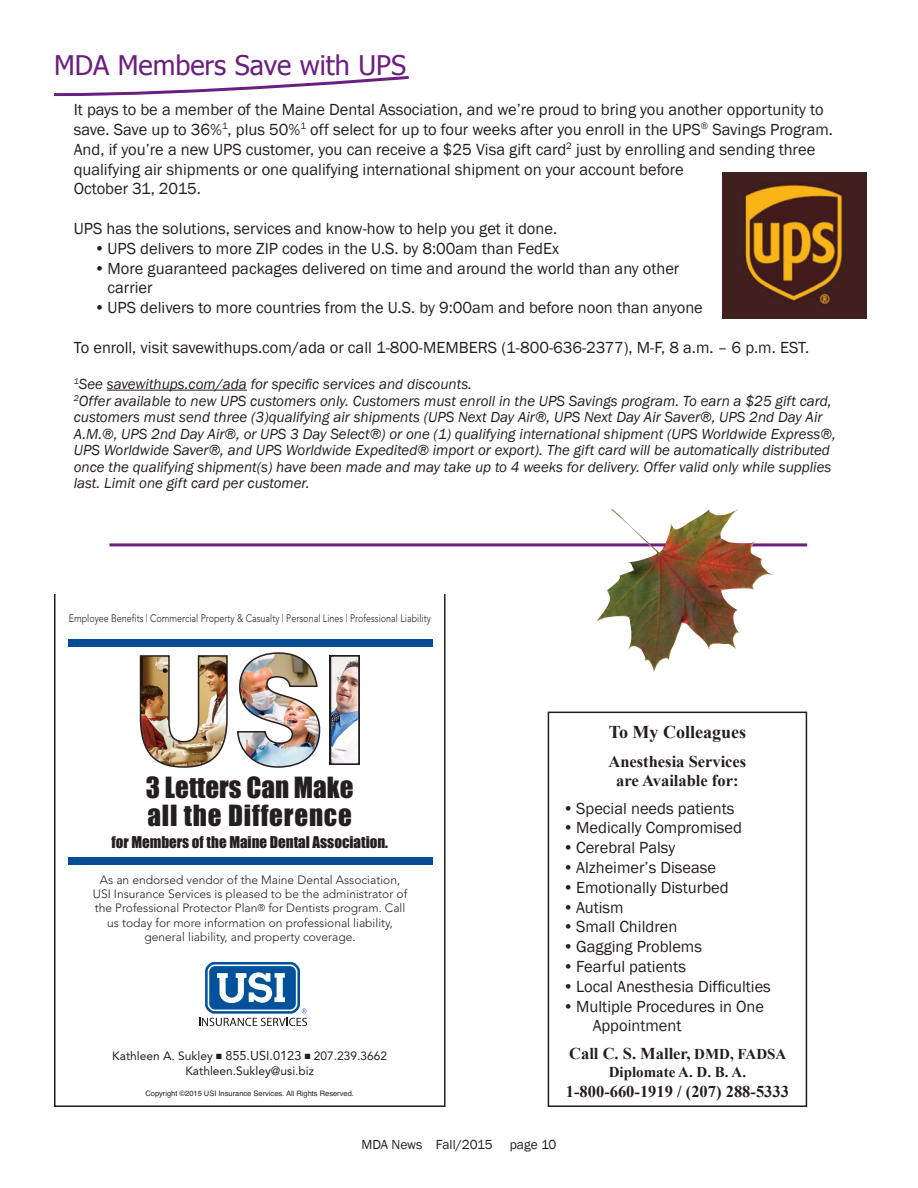
<style>
.page{position:relative;width:918px;height:1188px;background:#fff}
.page>*{position:absolute;margin:0;border:0;box-sizing:border-box;transform-origin:0 0}
.t1{font:27px/28.7px "Impact";letter-spacing:.03em;color:#231f20}
.t2{font:27px "Tahoma";color:#6b1f7e}
.t3{font:700 18px "Times New Roman";color:#231f20}
.t4{font:16.5px/19.8px "Franklin Gothic";color:#231f20}
.t5{font:700 16.5px/19.8px "Times New Roman";color:#231f20;text-align:center}
.t6{font:italic 15px/16.5px "Franklin Gothic";color:#231f20}
.t7{font:15px "Impact";color:#231f20}
.t8{font:700 15px "Times New Roman";color:#231f20}
.t9{font:13.5px "Franklin Gothic";color:#231f20}
.t10{font:300 12px/14.4px "Avenir";color:#231f20;text-align:center}
.t11{font:12px/14.7px "Avenir";color:#231f20;text-align:center}
.t12{font:300 10.8px "Avenir";color:#231f20;scale:.83 1}
.t13{font:7.5px "Helvetica";color:#231f20}
.s1{font-size:9.75px}
.s2{font-size:12.75px}
.s3{font-size:15px}
</style>
<div class="page">
<svg style="left:54px;top:594px;width:392px;height:513px"></svg>
<svg style="left:199px;top:962px;width:108px;height:64px"></svg>
<div style="left:68px;top:639px;width:364px;height:8px;background:#014d95"></div>
<div style="left:68px;top:857px;width:364px;height:8px;background:#014d95"></div>
<img style="left:140px;top:655px;width:88px;height:113px">
<img style="left:237px;top:652px;width:83px;height:116px">
<img style="left:330px;top:655px;width:30px;height:110px">
<hr style="left:107px;top:390px;width:140px;height:1px;background:#231f20">
<hr style="left:110px;top:543px;width:697px;height:3px;background:#6b1f7e">
<img style="left:723px;top:173px;width:144px;height:145px">
<svg style="left:54px;top:75px;width:355px;height:22px"></svg>
<div style="left:548px;top:712px;width:259px;height:395px;border:2px solid #231f20"></div>
<img style="left:594px;top:509px;width:181px;height:163px">
<h1 class="t2" style="left:54px;top:47px;width:354px">MDA Members Save with UPS</h1>
<p class="t4" style="left:74px;top:100px;width:761px">It pays to be a member of the Maine Dental Association, and we’re proud to bring you another opportunity to save. Save up to 36%<sup>1</sup>, plus 50%<sup>1</sup> off select for up to four weeks after you enroll in the UPS<sup>®</sup> Savings Program.<br>And, if you’re a new UPS customer, you can receive a $25 Visa gift card<sup>2</sup> just by enrolling and sending three qualifying air shipments or one qualifying international shipment on your account before<br>October 31, 2015.</p>
<p class="t4" style="left:74px;top:219px;width:485px">UPS has the solutions, services and know-how to help you get it done.</p>
<p class="t4" style="left:94px;top:239px;width:467px">•UPS delivers to more ZIP codes in the U.S. by 8:00am than FedEx</p>
<p class="t4" style="left:108px;top:258px;width:573px;text-indent:-13px">• More guaranteed packages delivered on time and around the world than any other carrier</p>
<p class="t4" style="left:94px;top:298px;width:610px">•UPS delivers to more countries from the U.S. by 9:00am and before noon than anyone</p>
<p class="t4" style="left:74px;top:338px;width:737px">To enroll, visit savewithups.com/ada or call 1-800-MEMBERS (1-800-636-2377), M-F, 8 a.m. – 6 p.m. EST.</p>
<p class="t6" style="left:74px;top:376px;width:764px"><sup>1</sup>See savewithups.com/ada for specific services and discounts.<br><sup>2</sup>Offer available to new UPS customers only. Customers must enroll in the UPS Savings program. To earn a $25 gift card, customers must send three (3)qualifying air shipments (UPS Next Day Air®, UPS Next Day Air Saver®, UPS 2nd Day Air A.M.®, UPS 2nd Day Air®, or UPS 3 Day Select®) or one (1) qualifying international shipment (UPS Worldwide Express®, UPS Worldwide Saver®, and UPS Worldwide Expedited® import or export). The gift card will be automatically distributed once the qualifying shipment(s) have been made and may take up to 4 weeks for delivery. Offer valid only while supplies last. Limit one gift card per customer.</p>
<p class="t12" style="left:69px;top:612px;width:438px">Employee Benefits | Commercial Property &amp; Casualty | Personal Lines | Professional Liability</p>
<h1 class="t1" style="left:146px;top:772px;width:209px">3 Letters Can Make all the Difference</h1>
<p class="t7" style="left:111px;top:830px;width:278px">for Members of the Maine Dental Association.</p>
<p class="t10" style="left:93px;top:872px;width:316px">As an endorsed vendor of the Maine Dental Association, USI Insurance Services is pleased to be the administrator of the Professional Protector Plan<span class="s1">®</span> for Dentists program. Call us today for more information on professional liability, general liability, and property coverage.</p>
<p class="t11" style="left:112px;top:1049px;width:276px">Kathleen A. Sukley ■ <span class="s2">855.USI.0123</span> ■ 207.239.3662<br>Kathleen.Sukley@usi.biz</p>
<p class="t13" style="left:145px;top:1088px;width:210px">Copyright ©2015 USI Insurance Services. All Rights Reserved.</p>
<p class="t3" style="left:609px;top:719px;width:139px">To My Colleagues</p>
<p class="t5" style="left:608px;top:751px;width:139px">Anesthesia Services are Available for:</p>
<p class="t4" style="left:563px;top:799px;width:173px">•Special needs patients</p>
<p class="t4" style="left:563px;top:818px;width:181px">• Medically Compromised</p>
<p class="t4" style="left:563px;top:838px;width:114px">•Cerebral Palsy</p>
<p class="t4" style="left:563px;top:858px;width:155px">•Alzheimer’s Disease</p>
<p class="t4" style="left:563px;top:878px;width:168px">•Emotionally Disturbed</p>
<p class="t4" style="left:563px;top:898px;width:62px">•Autism</p>
<p class="t4" style="left:563px;top:917px;width:116px">•Small Children</p>
<p class="t4" style="left:563px;top:937px;width:141px">•Gagging Problems</p>
<p class="t4" style="left:563px;top:957px;width:125px">•Fearful patients</p>
<p class="t4" style="left:563px;top:977px;width:210px">•Local Anesthesia Difficulties</p>
<p class="t4" style="left:593px;top:997px;width:173px;text-indent:-30px">• Multiple Procedures in One<br>Appointment</p>
<p class="t5" style="left:569px;top:1043px;width:219px">Call C. S. Maller, <span class="s3">DMD, FADSA</span></p>
<p class="t8" style="left:609px;top:1061px;width:139px">Diplomate A. D. B. A.</p>
<p class="t5" style="left:566px;top:1081px;width:225px">1-800-660-1919 / (207) 288-5333</p>
<p class="t9" style="left:361px;top:1137px;width:197px">MDA News Fall/2015 page 10</p>
</div>
